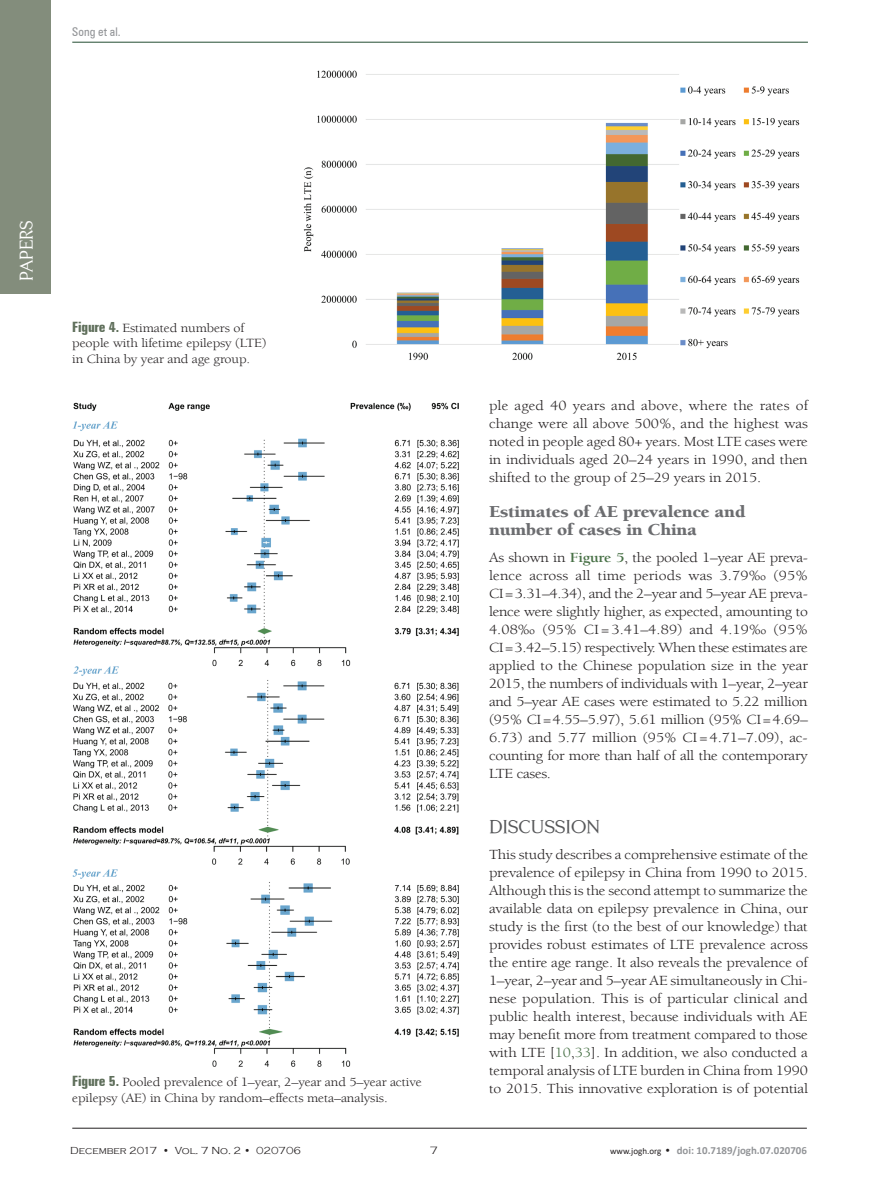
<style>
.page{position:relative;width:893px;height:1191px;background:#fff}
.page>*{position:absolute;margin:0;border:0;box-sizing:border-box;transform-origin:0 0}
.t1{font:18.6px "Centabel";letter-spacing:-.01em;color:#57585a;scale:1.11 1}
.t2{font:18px "Centabel";color:#fff}
.t3{font:900 17.1px/18px "Berkeley Std";letter-spacing:-.01em;color:#6c6d70;scale:1.11 1}
.t4{font:14.25px/18px "Berkeley Std";letter-spacing:-.01em;color:#231f20;text-align:justify;scale:1.11 1}
.t5{font:12.9px/15.8px "Berkeley Std";letter-spacing:-.01em;color:#231f20;scale:1.11 1}
.t6{font:condensed 12px "Zurich BT";color:#939598}
.t7{font:700 10.95px "Calibri";color:#939598}
.t8{font:300 10.95px "Copperplate Gothic";color:#231f20}
.t9{font:300 10.5px "Copperplate Gothic";color:#231f20}
.s1{font-family:"Zurich BT";font-weight:700;font-stretch:extra-condensed;font-size:14.25px;color:#5f6f5b}
.s2{font-weight:700;color:#477045}
.s3{color:#477045}
.s4{font-weight:400;font-size:9px;color:#231f20}
.s5{font-family:"Copperplate Gothic";font-weight:300;color:#231f20}
</style>
<div class="page">
<hr style="left:72px;top:1128px;width:735px;height:1px;background:#231f20">
<hr style="left:72px;top:42px;width:736px;height:1px;background:#244d32">
<div style="left:0;top:0;width:51px;height:293px;background:#838d7c"></div>
<img style="left:303px;top:70px;width:497px;height:290px">
<img style="left:72px;top:402px;width:387px;height:665px">
<p class="t6" style="left:72px;top:25px;width:50px">Song et al.</p>
<p class="t2" style="left:13px;top:281px;width:103px;rotate:-90deg">VIEWPOINTS</p>
<p class="t2" style="left:16px;top:281px;width:63px;rotate:-90deg">PAPERS</p>
<p class="t5" style="left:72px;top:320px;width:176px"><span class="s1">Figure 4.</span> Estimated numbers of people with lifetime epilepsy (LTE) in China by year and age group.</p>
<p class="t5" style="left:72px;top:1074px;width:316px"><span class="s1">Figure 5.</span> Pooled prevalence of 1–year, 2–year and 5–year active epilepsy (AE) in China by random–effects meta–analysis.</p>
<p class="t4" style="left:489px;top:397px;width:289px">ple aged 40 years and above, where the rates of change were all above 500%, and the highest was noted in people aged 80+ years. Most LTE cases were in individuals aged 20–24 years in 1990, and then shifted to the group of 25–29 years in 2015.</p>
<p class="t3" style="left:489px;top:503px;width:233px">Estimates of AE prevalence and number of cases in China</p>
<p class="t4" style="left:489px;top:548px;width:289px">As shown in <span class="s2">Figure 5</span>, the pooled 1–year AE preva&shy;lence across all time periods was 3.79‰ (95% CI=3.31–4.34), and the 2–year and 5–year AE preva&shy;lence were slightly higher, as expected, amounting to 4.08‰ (95% CI = 3.41–4.89) and 4.19‰ (95% CI=3.42–5.15) respectively. When these estimates are applied to the Chinese population size in the year 2015, the numbers of individuals with 1–year, 2–year and 5–year AE cases were estimated to 5.22 million (95% CI=4.55–5.97), 5.61 million (95% CI=4.69– 6.73) and 5.77 million (95% CI=4.71–7.09), ac&shy;counting for more than half of all the contemporary LTE cases.</p>
<h1 class="t1" style="left:489px;top:815px;width:102px">DISCUSSION</h1>
<p class="t4" style="left:489px;top:846px;width:289px">This study describes a comprehensive estimate of the prevalence of epilepsy in China from 1990 to 2015.<br>Although this is the second attempt to summarize the available data on epilepsy prevalence in China, our study is the first (to the best of our knowledge) that provides robust estimates of LTE prevalence across the entire age range. It also reveals the prevalence of 1–year, 2–year and 5–year AE simultaneously in Chi&shy;nese population. This is of particular clinical and public health interest, because individuals with AE may benefit more from treatment compared to those with LTE [<span class="s3">10</span>,<span class="s3">33</span>]. In addition, we also conducted a temporal analysis of LTE burden in China from 1990 to 2015. This innovative exploration is of potential</p>
<p class="t9" style="left:70px;top:1144px;width:232px">December 2017 • Vol. 7 No. 2 • 020706</p>
<p class="t8" style="left:430px;top:1144px;width:9px">7</p>
<p class="t7" style="left:610px;top:1142px;width:198px"><span class="s4">www.jogh.org</span> <span class="s5">•</span> doi: 10.7189/jogh.07.020706</p>
</div>
